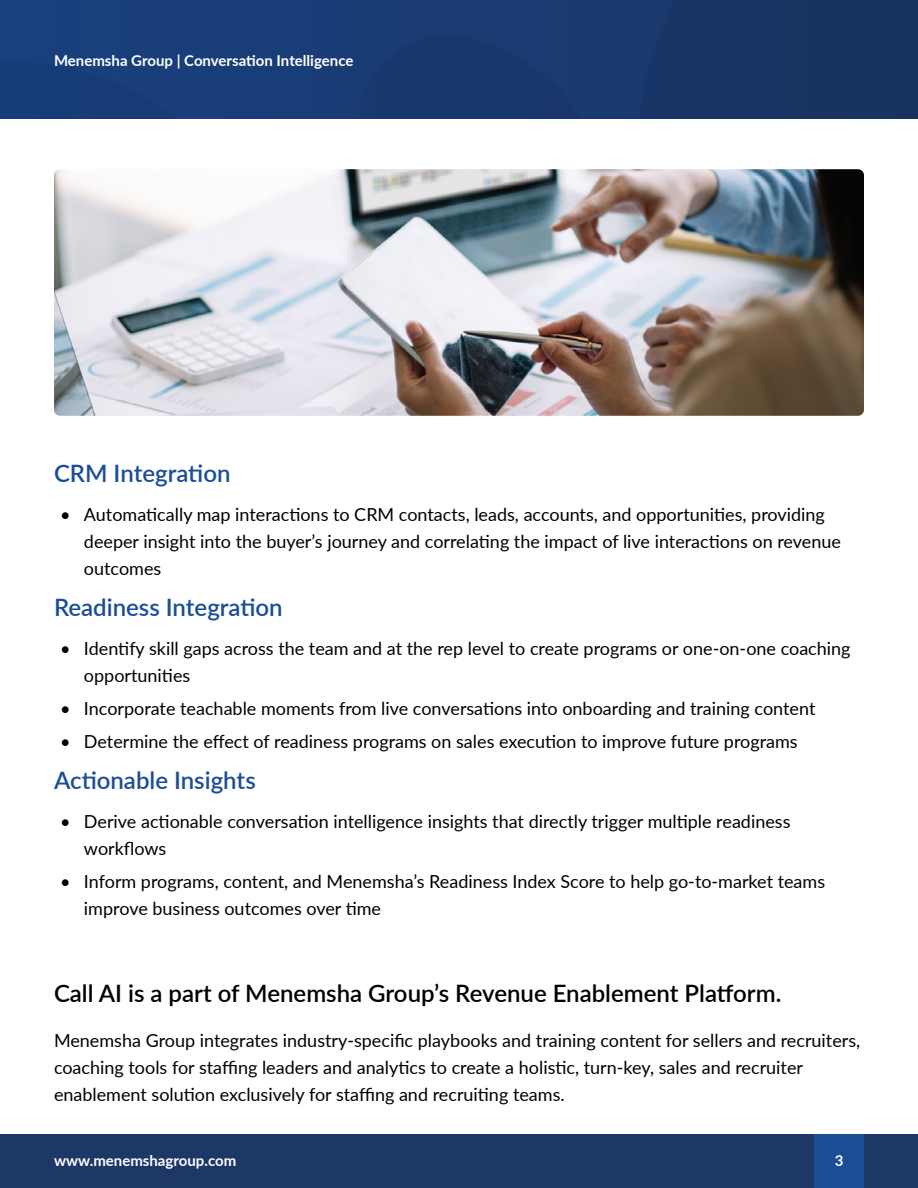
<style>
.page{position:relative;width:918px;height:1188px;background:#fff}
.page>*{position:absolute;margin:0;border:0;box-sizing:border-box;transform-origin:0 0}
.t1{font:600 24px "Lato";color:#000}
.t2{font:600 24px "Lato";color:#1b4d99}
.t3{font:18px/27px "Lato";color:#000}
.t4{font:700 15px "Lato";color:#fff}
</style>
<div class="page">
<div style="left:0;top:1134px;width:918px;height:54px;background:#1d3767"></div>
<div style="left:814px;top:1134px;width:50px;height:54px;background:#1b4d99"></div>
<img style="left:0;top:0;width:918px;height:119px">
<img style="left:54px;top:169px;width:810px;height:247px">
<p class="t4" style="left:54px;top:50px;width:301px">Menemsha Group | Conversation Intelligence</p>
<h1 class="t2" style="left:54px;top:456px;width:178px">CRM Integration</h1>
<p class="t3" style="left:84px;top:500px;width:759px;text-indent:-24px">• Automatically map interactions to CRM contacts, leads, accounts, and opportunities, providing deeper insight into the buyer’s journey and correlating the impact of live interactions on revenue outcomes</p>
<h1 class="t2" style="left:54px;top:590px;width:230px">Readiness Integration</h1>
<p class="t3" style="left:84px;top:634px;width:768px;text-indent:-24px">• Identify skill gaps across the team and at the rep level to create programs or one-on-one coaching opportunities</p>
<p class="t3" style="left:60px;top:694px;width:757px">• Incorporate teachable moments from live conversations into onboarding and training content</p>
<p class="t3" style="left:60px;top:727px;width:739px">• Determine the effect of readiness programs on sales execution to improve future programs</p>
<h1 class="t2" style="left:54px;top:763px;width:203px">Actionable Insights</h1>
<p class="t3" style="left:84px;top:807px;width:708px;text-indent:-24px">• Derive actionable conversation intelligence insights that directly trigger multiple readiness workflows</p>
<p class="t3" style="left:84px;top:867px;width:743px;text-indent:-24px">• Inform programs, content, and Menemsha’s Readiness Index Score to help go-to-market teams improve business outcomes over time</p>
<h1 class="t1" style="left:54px;top:976px;width:729px">Call AI is a part of Menemsha Group’s Revenue Enablement Platform.</h1>
<p class="t3" style="left:54px;top:1027px;width:808px">Menemsha Group integrates industry-specific playbooks and training content for sellers and recruiters, coaching tools for staffing leaders and analytics to create a holistic, turn-key, sales and recruiter enablement solution exclusively for staffing and recruiting teams.</p>
<p class="t4" style="left:54px;top:1149px;width:184px">www.menemshagroup.com</p>
<p class="t4" style="left:835px;top:1149px;width:10px">3</p>
</div>
